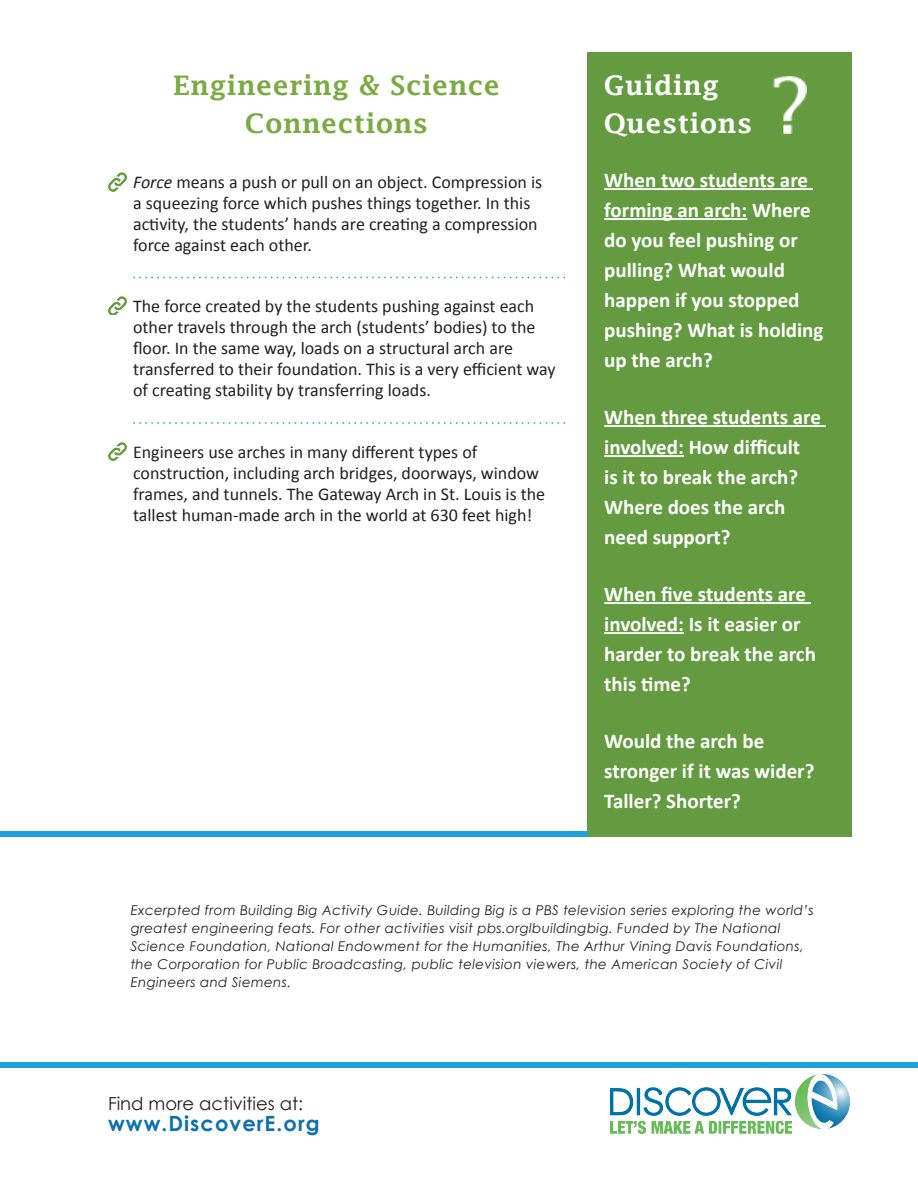
<style>
.page{position:relative;width:918px;height:1188px;background:#fff}
.page>*{position:absolute;margin:0;border:0;box-sizing:border-box;transform-origin:0 0}
.t1{font:600 27px/37.5px "Lucida Fax";letter-spacing:.02em;color:#7aaa41;text-align:center}
.t2{font:600 27px "Lucida Fax";letter-spacing:.02em;color:#fff}
.t3{font:700 21px/30px "Calibri";color:#fff}
.t4{font:700 21px "Century Gothic";letter-spacing:.05em;color:#0f71ac}
.t5{font:18px/21px "Calibri";color:#231f20}
.t6{font:18px "Century Gothic";color:#231f20}
.t7{font:italic 13.5px/18px "Century Gothic";letter-spacing:.025em;color:#231f20}
.s1{font-style:italic}
</style>
<div class="page">
<div style="left:0;top:1062px;width:918px;height:6px;background:#1ea0da"></div>
<svg style="left:133px;top:422px;width:432px;height:2px"></svg>
<svg style="left:133px;top:277px;width:432px;height:1px"></svg>
<div style="left:587px;top:52px;width:265px;height:785px;background:#649b41"></div>
<div style="left:0;top:831px;width:587px;height:6px;background:#1ea0da"></div>
<hr style="left:604px;top:188px;width:209px;height:2px;background:#fff">
<hr style="left:604px;top:218px;width:143px;height:2px;background:#fff">
<hr style="left:604px;top:425px;width:222px;height:2px;background:#fff">
<hr style="left:604px;top:455px;width:80px;height:2px;background:#fff">
<hr style="left:604px;top:602px;width:207px;height:2px;background:#fff">
<hr style="left:604px;top:632px;width:80px;height:2px;background:#fff">
<img style="left:610px;top:1074px;width:239px;height:60px">
<img style="left:108px;top:173px;width:18px;height:18px">
<img style="left:109px;top:442px;width:18px;height:19px">
<img style="left:108px;top:297px;width:18px;height:18px">
<img style="left:774px;top:76px;width:32px;height:57px">
<p class="t1" style="left:173px;top:67px;width:328px">Engineering &amp; Science<br>Connections</p>
<p class="t5" style="left:133px;top:171px;width:411px"><span class="s1">Force</span> means a push or pull on an object. Compression is a squeezing force which pushes things together. In this activity, the students’ hands are creating a compression force against each other.</p>
<p class="t5" style="left:133px;top:295px;width:424px">The force created by the students pushing against each other travels through the arch (students’ bodies) to the floor. In the same way, loads on a structural arch are transferred to their foundation. This is a very efficient way of creating stability by transferring loads.</p>
<p class="t5" style="left:133px;top:441px;width:414px">Engineers use arches in many different types of construction, including arch bridges, doorways, window frames, and tunnels. The Gateway Arch in St. Louis is the tallest human-made arch in the world at 630 feet high!</p>
<p class="t2" style="left:604px;top:70px;width:117px">Guiding</p>
<p class="t2" style="left:604px;top:108px;width:150px">Questions</p>
<p class="t3" style="left:604px;top:164px;width:221px">When two students are forming an arch: Where do you feel pushing or pulling? What would happen if you stopped pushing? What is holding up the arch?</p>
<p class="t3" style="left:604px;top:401px;width:218px">When three students are involved: How difficult<br>is it to break the arch?<br>Where does the arch need support?</p>
<p class="t3" style="left:604px;top:578px;width:213px">When five students are involved: Is it easier or harder to break the arch this time?</p>
<p class="t3" style="left:604px;top:725px;width:212px">Would the arch be stronger if it was wider?<br>Taller? Shorter?</p>
<p class="t7" style="left:131px;top:901px;width:685px">Excerpted from Building Big Activity Guide. Building Big is a PBS television series exploring the world’s greatest engineering feats. For other activities visit pbs.orglbuildingbig. Funded by The National Science Foundation, National Endowment for the Humanities, The Arthur Vining Davis Foundations, the Corporation for Public Broadcasting, public television viewers, the American Society of Civil Engineers and Siemens.</p>
<p class="t6" style="left:108px;top:1092px;width:197px">Find more activities at:</p>
<p class="t4" style="left:108px;top:1110px;width:213px">www.DiscoverE.org</p>
</div>
